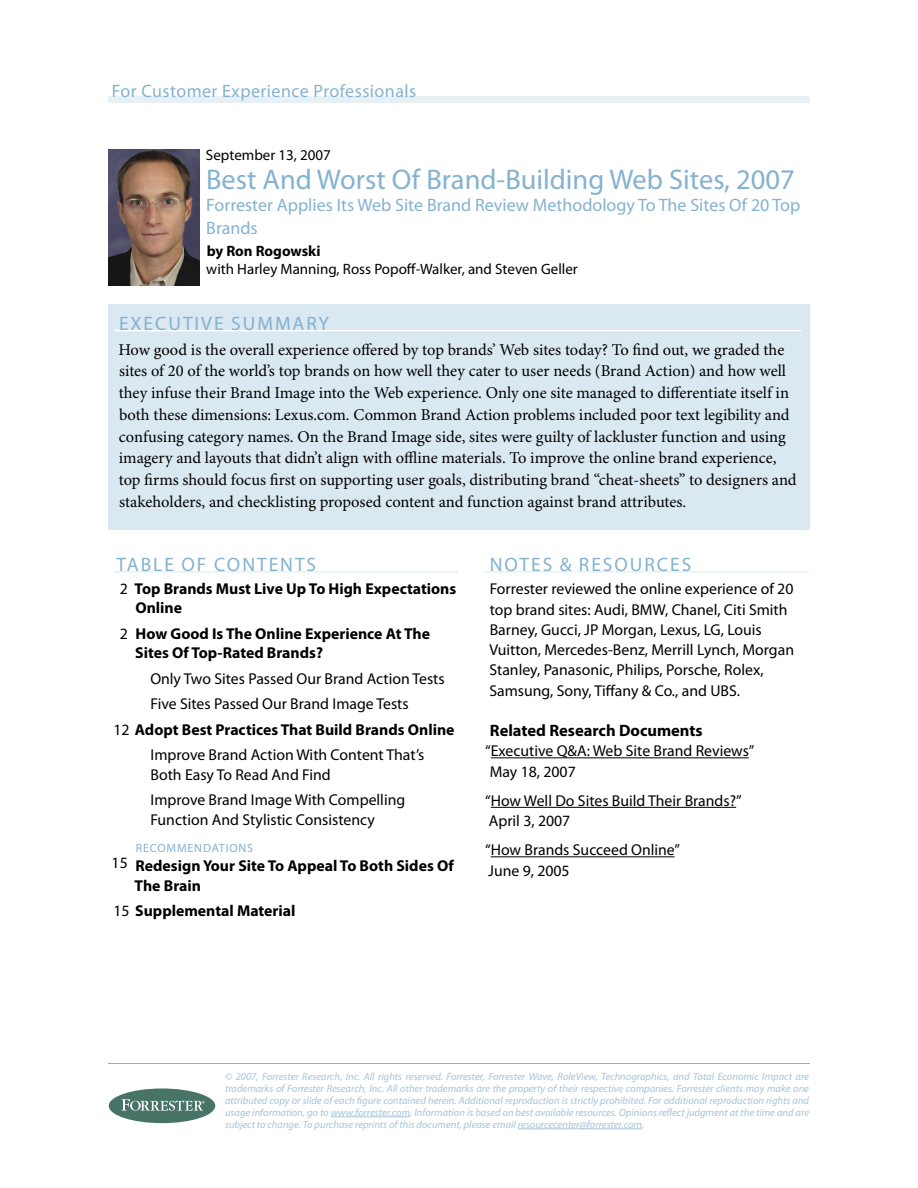
<style>
.page{position:relative;width:918px;height:1188px;background:#fff}
.page>*{position:absolute;margin:0;border:0;box-sizing:border-box;transform-origin:0 0}
.t1{font:28.5px "Myriad Pro";color:#84b2cf}
.t2{font:19.5px "Myriad Pro";letter-spacing:.1em;color:#84b2cf}
.t3{font:18px/22.5px "Myriad Pro";color:#84b2cf}
.t4{font:18px "Myriad Pro";letter-spacing:.025em;color:#84b2cf}
.t5{font:16.5px/21.8px "Minion Pro";letter-spacing:-.005em;color:#000}
.t6{font:700 16.5px "Myriad Pro";color:#000}
.t7{font:15.75px/20.2px "Myriad Pro";color:#000}
.t8{font:700 15.75px/19.5px "Myriad Pro";color:#000}
.t9{font:15px "Myriad Pro";color:#000}
.t10{font:700 15px "Myriad Pro";color:#000}
.t11{font:12px "Myriad Pro";letter-spacing:.07em;color:#84b2cf}
.t12{font:italic 10.5px/12px "Myriad Pro";color:#a3c5db;text-align:justify}
.s1{font-weight:400}
</style>
<div class="page">
<div style="left:108px;top:304px;width:702px;height:225px;background:#dae8f1"></div>
<div style="left:108px;top:97px;width:702px;height:6px;background:#e6f0f5"></div>
<hr style="left:331px;top:1117px;width:79px;height:1px;background:#a3c5db">
<hr style="left:518px;top:1129px;width:124px;height:1px;background:#a3c5db">
<hr style="left:108px;top:1063px;width:702px;height:1px;background:#84b2cf">
<div style="left:109px;top:1088px;width:106px;height:35px;background:#487467;border-radius:50%"></div>
<svg style="left:121px;top:1099px;width:84px;height:12px"></svg>
<hr style="left:114px;top:330px;width:687px;height:1px;background:#fff">
<hr style="left:114px;top:571px;width:344px;height:2px;background:#e6f0f5">
<hr style="left:485px;top:571px;width:324px;height:2px;background:#e6f0f5">
<hr style="left:491px;top:757px;width:258px;height:1px;background:#000">
<hr style="left:491px;top:807px;width:245px;height:1px;background:#000">
<hr style="left:491px;top:856px;width:183px;height:1px;background:#000">
<img style="left:108px;top:149px;width:91px;height:136px">
<p class="t4" style="left:112px;top:81px;width:306px">For Customer Experience Professionals</p>
<p class="t9" style="left:206px;top:147px;width:127px">September 13, 2007</p>
<h1 class="t1" style="left:206px;top:164px;width:590px">Best And Worst Of Brand-Building Web Sites, 2007</h1>
<p class="t3" style="left:206px;top:194px;width:596px">Forrester Applies Its Web Site Brand Review Methodology To The Sites Of 20 Top<br>Brands</p>
<p class="t10" style="left:207px;top:243px;width:115px">by Ron Rogowski</p>
<p class="t9" style="left:206px;top:261px;width:373px">with Harley Manning, Ross Popoff-Walker, and Steven Geller</p>
<p class="t2" style="left:119px;top:313px;width:212px">EXECUTIVE SUMMARY</p>
<p class="t5" style="left:118px;top:339px;width:680px">How good is the overall experience offered by top brands’ Web sites today? To find out, we graded the sites of 20 of the world’s top brands on how well they cater to user needs (Brand Action) and how well they infuse their Brand Image into the Web experience. Only one site managed to differentiate itself in both these dimensions: Lexus.com. Common Brand Action problems included poor text legibility and confusing category names. On the Brand Image side, sites were guilty of lackluster function and using imagery and layouts that didn’t align with offline materials. To improve the online brand experience, top firms should focus first on supporting user goals, distributing brand “cheat-sheets” to designers and stakeholders, and checklisting proposed content and function against brand attributes.</p>
<p class="t2" style="left:117px;top:554px;width:201px">TABLE OF CONTENTS</p>
<p class="t8" style="left:135px;top:579px;width:322px;text-indent:-16px"><span class="s1">2</span> Top Brands Must Live Up To High Expectations<br>Online</p>
<p class="t8" style="left:135px;top:624px;width:296px">How Good Is The Online Experience At The<br>Sites Of Top-Rated Brands?</p>
<p class="t7" style="left:150px;top:668px;width:296px">Only Two Sites Passed Our Brand Action Tests</p>
<p class="t7" style="left:150px;top:694px;width:260px">Five Sites Passed Our Brand Image Tests</p>
<p class="t8" style="left:113px;top:720px;width:343px"><span class="s1">12</span> Adopt Best Practices That Build Brands Online</p>
<p class="t7" style="left:150px;top:745px;width:275px">Improve Brand Action With Content That’s</p>
<p class="t7" style="left:150px;top:762px;width:256px;line-height:25.5px">Both Easy To Read And Find<br>Improve Brand Image With Compelling</p>
<p class="t7" style="left:150px;top:809px;width:226px">Function And Stylistic Consistency</p>
<p class="t11" style="left:136px;top:841px;width:119px">RECOMMENDATIONS</p>
<p class="t8" style="left:135px;top:856px;width:321px">Redesign Your Site To Appeal To Both Sides Of<br>The Brain</p>
<p class="t8" style="left:113px;top:901px;width:184px"><span class="s1">15</span> Supplemental Material</p>
<p class="t7" style="left:120px;top:624px;width:10px">2</p>
<p class="t7" style="left:112px;top:853px;width:18px">15</p>
<p class="t2" style="left:490px;top:554px;width:203px">NOTES &amp; RESOURCES</p>
<p class="t7" style="left:489px;top:579px;width:306px">Forrester reviewed the online experience of 20 top brand sites: Audi, BMW, Chanel, Citi Smith Barney, Gucci, JP Morgan, Lexus, LG, Louis Vuitton, Mercedes-Benz, Merrill Lynch, Morgan Stanley, Panasonic, Philips, Porsche, Rolex, Samsung, Sony, Tiffany &amp; Co., and UBS.</p>
<p class="t6" style="left:490px;top:721px;width:214px">Related Research Documents</p>
<p class="t7" style="left:485px;top:741px;width:271px">“Executive Q&amp;A: Web Site Brand Reviews”<br>May 18, 2007</p>
<p class="t7" style="left:485px;top:791px;width:258px">“How Well Do Sites Build Their Brands?”<br>April 3, 2007</p>
<p class="t7" style="left:485px;top:840px;width:196px">“How Brands Succeed Online”<br>June 9, 2005</p>
<p class="t12" style="left:225px;top:1070px;width:586px">© 2007, Forrester Research, Inc. All rights reserved. Forrester, Forrester Wave, RoleView, Technographics, and Total Economic Impact are trademarks of Forrester Research, Inc. All other trademarks are the property of their respective companies. Forrester clients may make one attributed copy or slide of each figure contained herein. Additional reproduction is strictly prohibited. For additional reproduction rights and usage information, go to www.forrester.com. Information is based on best available resources. Opinions reflect judgment at the time and are subject to change. To purchase reprints of this document, please email resourcecenter@forrester.com.</p>
</div>
